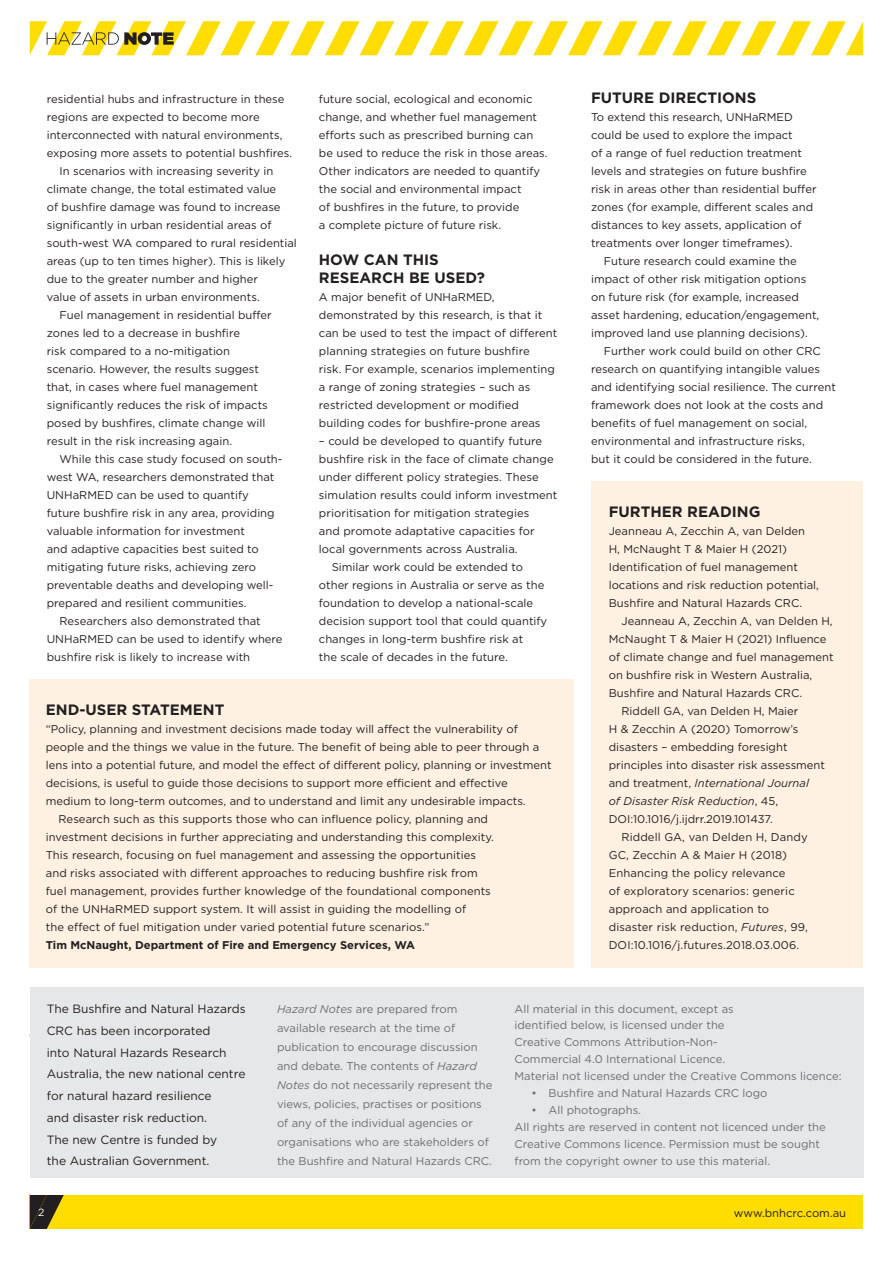
<style>
.page{position:relative;width:893px;height:1263px;background:#fff}
.page>*{position:absolute;margin:0;border:0;box-sizing:border-box;transform-origin:0 0}
.Heading_2{font:700 15px/18px "Gotham HTF";color:#231f20}
.t1{font:12px/21.8px "Gotham HTF";color:#231f20}
.Body_Text{font:11.25px/18px "Gotham HTF";color:#231f20}
.Body_Text_first{font:11.25px/18px "Gotham HTF";color:#231f20}
.t2{font:11.25px/19px "Gotham HTF";color:#6d6e71}
.Body_Text_first-2{font:700 11.25px "Gotham HTF";color:#231f20}
.t3{font:10.5px "Gotham HTF";color:#fff}
.s1{font-style:italic}
</style>
<div class="page">
<div style="left:30px;top:987px;width:833px;height:191px;background:#e6e7e8"></div>
<div style="left:29px;top:679px;width:545px;height:288px;background:#fff1e2"></div>
<div style="left:592px;top:481px;width:271px;height:486px;background:#fff1e2"></div>
<div style="left:30px;top:1195px;width:833px;height:34px;background:#fd0"></div>
<svg style="left:30px;top:1195px;width:34px;height:34px"></svg>
<svg style="left:30px;top:21px;width:833px;height:34px"></svg>
<p class="Body_Text_first" style="left:47px;top:90px;width:247px">residential hubs and infrastructure in these regions are expected to become more interconnected with natural environments, exposing more assets to potential bushfires.</p>
<p class="Body_Text" style="left:47px;top:162px;width:252px;text-indent:13px">In scenarios with increasing severity in climate change, the total estimated value<br>of bushfire damage was found to increase significantly in urban residential areas of south-west WA compared to rural residential areas (up to ten times higher). This is likely due to the greater number and higher<br>value of assets in urban environments.</p>
<p class="Body_Text" style="left:47px;top:306px;width:227px;text-indent:13px">Fuel management in residential buffer zones led to a decrease in bushfire<br>risk compared to a no-mitigation scenario. However, the results suggest that, in cases where fuel management significantly reduces the risk of impacts posed by bushfires, climate change will result in the risk increasing again.</p>
<p class="Body_Text" style="left:47px;top:450px;width:237px;text-indent:13px">While this case study focused on south&shy;west WA, researchers demonstrated that UNHaRMED can be used to quantify future bushfire risk in any area, providing valuable information for investment<br>and adaptive capacities best suited to mitigating future risks, achieving zero preventable deaths and developing well&shy;prepared and resilient communities.</p>
<p class="Body_Text" style="left:47px;top:612px;width:237px;text-indent:13px">Researchers also demonstrated that<br>UNHaRMED can be used to identify where bushfire risk is likely to increase with</p>
<p class="Body_Text" style="left:319px;top:90px;width:230px">future social, ecological and economic change, and whether fuel management efforts such as prescribed burning can be used to reduce the risk in those areas.<br>Other indicators are needed to quantify the social and environmental impact<br>of bushfires in the future, to provide<br>a complete picture of future risk.</p>
<p class="Heading_2" style="left:319px;top:250px;width:168px">HOW CAN THIS<br>RESEARCH BE USED?</p>
<p class="Body_Text_first" style="left:319px;top:288px;width:240px">A major benefit of UNHaRMED, demonstrated by this research, is that it can be used to test the impact of different planning strategies on future bushfire<br>risk. For example, scenarios implementing a range of zoning strategies – such as restricted development or modified building codes for bushfire-prone areas</p>
<p class="Body_Text_first" style="left:319px;top:432px;width:240px">– could be developed to quantify future bushfire risk in the face of climate change under different policy strategies. These simulation results could inform investment prioritisation for mitigation strategies<br>and promote adaptative capacities for local governments across Australia.</p>
<p class="Body_Text" style="left:319px;top:558px;width:230px;text-indent:13px">Similar work could be extended to other regions in Australia or serve as the foundation to develop a national-scale decision support tool that could quantify changes in long-term bushfire risk at<br>the scale of decades in the future.</p>
<p class="Heading_2" style="left:46px;top:700px;width:180px">END-USER STATEMENT</p>
<p class="Body_Text_first" style="left:46px;top:720px;width:507px">“Policy, planning and investment decisions made today will affect the vulnerability of people and the things we value in the future. The benefit of being able to peer through a lens into a potential future, and model the effect of different policy, planning or investment decisions, is useful to guide those decisions to support more efficient and effective medium to long-term outcomes, and to understand and limit any undesirable impacts.</p>
<p class="Body_Text" style="left:46px;top:810px;width:450px;text-indent:13px">Research such as this supports those who can influence policy, planning and investment decisions in further appreciating and understanding this complexity.<br>This research, focusing on fuel management and assessing the opportunities and risks associated with different approaches to reducing bushfire risk from fuel management, provides further knowledge of the foundational components of the UNHaRMED support system. It will assist in guiding the modelling of<br>the effect of fuel mitigation under varied potential future scenarios.”</p>
<p class="Body_Text_first-2" style="left:46px;top:939px;width:371px">Tim McNaught, Department of Fire and Emergency Services, WA</p>
<p class="Heading_2" style="left:591px;top:88px;width:167px">FUTURE DIRECTIONS</p>
<p class="Body_Text_first" style="left:591px;top:108px;width:227px">To extend this research, UNHaRMED could be used to explore the impact<br>of a range of fuel reduction treatment levels and strategies on future bushfire risk in areas other than residential buffer zones (for example, different scales and distances to key assets, application of treatments over longer timeframes).</p>
<p class="Body_Text" style="left:591px;top:252px;width:230px;text-indent:13px">Future research could examine the impact of other risk mitigation options on future risk (for example, increased asset hardening, education/engagement, improved land use planning decisions).</p>
<p class="Body_Text" style="left:591px;top:342px;width:246px;text-indent:13px">Further work could build on other CRC research on quantifying intangible values and identifying social resilience. The current framework does not look at the costs and benefits of fuel management on social, environmental and infrastructure risks,<br>but it could be considered in the future.</p>
<p class="Heading_2" style="left:609px;top:502px;width:153px">FURTHER READING</p>
<p class="Body_Text_first" style="left:609px;top:522px;width:212px">Jeanneau A, Zecchin A, van Delden H, McNaught T &amp; Maier H (2021)<br>Identification of fuel management locations and risk reduction potential, Bushfire and Natural Hazards CRC.</p>
<p class="Body_Text" style="left:609px;top:612px;width:226px;text-indent:13px">Jeanneau A, Zecchin A, van Delden H, McNaught T &amp; Maier H (2021) Influence of climate change and fuel management on bushfire risk in Western Australia, Bushfire and Natural Hazards CRC.</p>
<p class="Body_Text" style="left:609px;top:702px;width:218px;text-indent:13px">Riddell GA, van Delden H, Maier<br>H &amp; Zecchin A (2020) Tomorrow’s disasters – embedding foresight principles into disaster risk assessment and treatment, <span class="s1">International Journal<br>of Disaster Risk Reduction</span>, 45, DOI:10.1016/j.ijdrr.2019.101437.</p>
<p class="Body_Text" style="left:609px;top:828px;width:201px;text-indent:13px">Riddell GA, van Delden H, Dandy GC, Zecchin A &amp; Maier H (2018)<br>Enhancing the policy relevance<br>of exploratory scenarios: generic approach and application to disaster risk reduction, <span class="s1">Futures</span>, 99, DOI:10.1016/j.futures.2018.03.006.</p>
<p class="t1" style="left:47px;top:998px;width:200px">The Bushfire and Natural Hazards<br>CRC has been incorporated<br>into Natural Hazards Research<br>Australia, the new national centre for natural hazard resilience<br>and disaster risk reduction.<br>The new Centre is funded by<br>the Australian Government.</p>
<p class="t2" style="left:277px;top:999px;width:217px"><span class="s1">Hazard Notes</span> are prepared from available research at the time of publication to encourage discussion and debate. The contents of <span class="s1">Hazard Notes</span> do not necessarily represent the views, policies, practises or positions of any of the individual agencies or organisations who are stakeholders of the Bushfire and Natural Hazards CRC.</p>
<p class="t2" style="left:514px;top:1000px;width:329px;line-height:17px">All material in this document, except as<br>identified below, is licensed under the<br>Creative Commons Attribution-Non-<br>Commercial 4.0 International Licence.<br>Material not licensed under the Creative Commons licence:</p>
<p class="t2" style="left:531px;top:1084px;width:237px">• Bushfire and Natural Hazards CRC logo</p>
<p class="t2" style="left:514px;top:1102px;width:313px;line-height:17px;text-indent:17px">• All photographs.<br>All rights are reserved in content not licenced under the Creative Commons licence. Permission must be sought from the copyright owner to use this material.</p>
<p class="t3" style="left:38px;top:1207px;width:8px">2</p>
<p class="Body_Text" style="left:734px;top:1204px;width:114px">www.bnhcrc.com.au</p>
</div>
